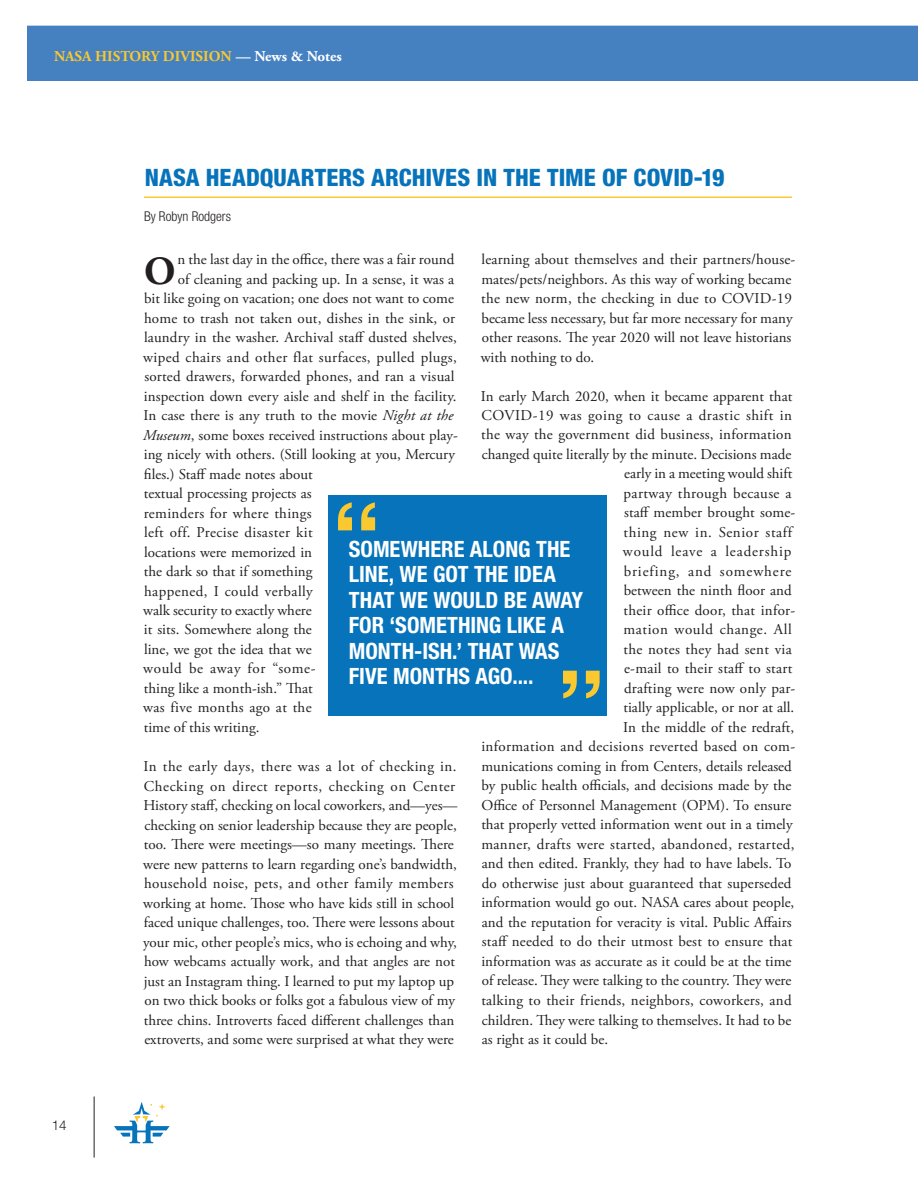
<style>
.page{position:relative;width:918px;height:1188px;background:#fff}
.page>*{position:absolute;margin:0;border:0;box-sizing:border-box;transform-origin:0 0}
.Body_First{font:700 39.9px "Adobe Garamond Pro";color:#231f20}
.H1A_Article_Title{font:800 condensed 24px "Helvetica Neue LT Std";color:#0673ba}
.Pullquote{font:700 condensed 22.5px/25.5px "Helvetica Neue LT Std";color:#fff}
.Body{font:15px/19.5px "Adobe Garamond Pro";color:#231f20}
.Body_First-2{font:15px "Adobe Garamond Pro";color:#231f20}
.Body-2{font:15px "Adobe Garamond Pro";letter-spacing:.02em;color:#231f20}
.Body_First-3{font:15px "Adobe Garamond Pro";letter-spacing:.025em;color:#231f20}
.Body-3{font:15px "Adobe Garamond Pro";letter-spacing:.025em;color:#231f20}
.Body_First-4{font:15px "Adobe Garamond Pro";letter-spacing:.03em;color:#231f20}
.Body-4{font:15px "Adobe Garamond Pro";letter-spacing:.04em;color:#231f20}
.Body-5{font:15px "Adobe Garamond Pro";letter-spacing:.06em;color:#231f20}
.Body-6{font:15px "Adobe Garamond Pro";letter-spacing:.035em;color:#231f20}
.t1{font:700 15px "Adobe Garamond Pro";color:#fac82f}
.Body-7{font:15px "Adobe Garamond Pro";letter-spacing:.03em;color:#231f20}
.Body_First-5{font:15px "Adobe Garamond Pro";letter-spacing:.04em;color:#231f20}
.Credits_under_H1{font:300 condensed 13.5px "Helvetica Neue LT Std";color:#231f20}
.t2{font:300 13.5px "Helvetica Neue LT Std";color:#231f20}
.s1{color:#fff}
.s2{font-style:italic}
</style>
<div class="page">
<hr style="left:94px;top:1097px;width:1px;height:60px;background:#231f20">
<div style="left:27px;top:26px;width:891px;height:55px;background:#4580c1"></div>
<hr style="left:144px;top:196px;width:648px;height:2px;background:#fac82f">
<div style="left:329px;top:495px;width:278px;height:221px;background:#0673ba"></div>
<svg style="left:563px;top:671px;width:37px;height:27px"></svg>
<svg style="left:338px;top:502px;width:37px;height:28px"></svg>
<svg style="left:114px;top:1102px;width:56px;height:41px"></svg>
<p class="t1" style="left:54px;top:47px;width:289px">NASA HISTORY DIVISION <span class="s1">— News &amp; Notes</span></p>
<p class="t2" style="left:52px;top:1117px;width:17px">14</p>
<h1 class="H1A_Article_Title" style="left:145px;top:163px;width:582px">NASA HEADQUARTERS ARCHIVES IN THE TIME OF COVID-19</h1>
<p class="Credits_under_H1" style="left:144px;top:208px;width:88px">By Robyn Rodgers</p>
<p class="Body_First" style="left:144px;top:248px;width:33px">O</p>
<p class="Body_First-2" style="left:177px;top:250px;width:278px">n the last day in the office, there was a fair round</p>
<p class="Body" style="left:481px;top:250px;width:316px">learning about themselves and their partners/house&shy;mates/pets/neighbors. As this way of working became the new norm, the checking in due to COVID-19 became less necessary, but far more necessary for many other reasons. The year 2020 will not leave historians with nothing to do.</p>
<p class="Body" style="left:481px;top:387px;width:313px">In early March 2020, when it became apparent that</p>
<p class="Body-6" style="left:481px;top:406px;width:312px">COVID-19 was going to cause a drastic shift in</p>
<p class="Body" style="left:481px;top:426px;width:312px">the way the government did business, information</p>
<p class="Body" style="left:482px;top:445px;width:311px">changed quite literally by the minute. Decisions made</p>
<p class="Body" style="left:624px;top:465px;width:170px">early in a meeting would shift</p>
<p class="Body-7" style="left:624px;top:484px;width:170px">partway through because a</p>
<p class="Body" style="left:624px;top:504px;width:173px">staff member brought some-</p>
<p class="Body-4" style="left:624px;top:523px;width:170px">thing new in. Senior staff</p>
<p class="Body-5" style="left:623px;top:543px;width:170px">would leave a leadership</p>
<p class="Body-5" style="left:624px;top:562px;width:169px">briefing, and somewhere</p>
<p class="Body" style="left:624px;top:582px;width:170px">between the ninth floor and</p>
<p class="Body-2" style="left:624px;top:601px;width:173px">their office door, that infor-</p>
<p class="Body-4" style="left:624px;top:621px;width:170px">mation would change. All</p>
<p class="Body-2" style="left:624px;top:640px;width:170px">the notes they had sent via</p>
<p class="Body" style="left:624px;top:660px;width:170px">e-mail to their staff to start</p>
<p class="Body" style="left:624px;top:679px;width:173px">drafting were now only par-</p>
<p class="Body" style="left:624px;top:699px;width:172px">tially applicable, or nor at all.</p>
<p class="Body" style="left:623px;top:718px;width:173px">In the middle of the redraft,</p>
<p class="Body-3" style="left:481px;top:738px;width:315px">information and decisions reverted based on com-</p>
<p class="Body" style="left:481px;top:757px;width:312px">munications coming in from Centers, details released</p>
<p class="Body" style="left:482px;top:777px;width:311px">by public health officials, and decisions made by the</p>
<p class="Body" style="left:481px;top:796px;width:311px">Office of Personnel Management (OPM). To ensure</p>
<p class="Body" style="left:481px;top:816px;width:313px">that properly vetted information went out in a timely</p>
<p class="Body-3" style="left:481px;top:835px;width:315px">manner, drafts were started, abandoned, restarted,</p>
<p class="Body" style="left:482px;top:855px;width:311px">and then edited. Frankly, they had to have labels. To</p>
<p class="Body" style="left:482px;top:874px;width:311px">do otherwise just about guaranteed that superseded</p>
<p class="Body" style="left:481px;top:894px;width:315px">information would go out. NASA cares about people,</p>
<p class="Body" style="left:482px;top:913px;width:311px">and the reputation for veracity is vital. Public Affairs</p>
<p class="Body" style="left:482px;top:933px;width:312px">staff needed to do their utmost best to ensure that</p>
<p class="Body" style="left:481px;top:952px;width:312px">information was as accurate as it could be at the time</p>
<p class="Body" style="left:482px;top:972px;width:311px">of release. They were talking to the country. They were</p>
<p class="Body-2" style="left:481px;top:991px;width:312px">talking to their friends, neighbors, coworkers, and</p>
<p class="Body" style="left:482px;top:1011px;width:311px">children. They were talking to themselves. It had to be</p>
<p class="Body" style="left:482px;top:1030px;width:128px">as right as it could be.</p>
<p class="Body_First-2" style="left:178px;top:270px;width:278px">of cleaning and packing up. In a sense, it was a</p>
<p class="Body_First-2" style="left:144px;top:289px;width:311px">bit like going on vacation; one does not want to come</p>
<p class="Body_First-2" style="left:144px;top:309px;width:313px">home to trash not taken out, dishes in the sink, or</p>
<p class="Body_First-2" style="left:144px;top:328px;width:314px">laundry in the washer. Archival staff dusted shelves,</p>
<p class="Body_First-3" style="left:143px;top:348px;width:315px">wiped chairs and other flat surfaces, pulled plugs,</p>
<p class="Body_First-2" style="left:144px;top:367px;width:312px">sorted drawers, forwarded phones, and ran a visual</p>
<p class="Body_First-2" style="left:144px;top:387px;width:314px">inspection down every aisle and shelf in the facility.</p>
<p class="Body_First-2" style="left:143px;top:406px;width:311px">In case there is any truth to the movie <span class="s2">Night at the</span></p>
<p class="Body_First-2" style="left:143px;top:426px;width:316px"><span class="s2">Museum</span>, some boxes received instructions about play-</p>
<p class="Body_First-2" style="left:144px;top:445px;width:313px">ing nicely with others. (Still looking at you, Mercury</p>
<p class="Body_First-2" style="left:144px;top:465px;width:170px">files.) Staff made notes about</p>
<p class="Body_First-2" style="left:144px;top:484px;width:169px">textual processing projects as</p>
<p class="Body_First-3" style="left:144px;top:504px;width:169px">reminders for where things</p>
<p class="Body_First-4" style="left:144px;top:523px;width:170px">left off. Precise disaster kit</p>
<p class="Body_First-2" style="left:144px;top:543px;width:170px">locations were memorized in</p>
<p class="Body_First-2" style="left:144px;top:562px;width:170px">the dark so that if something</p>
<p class="Body_First-4" style="left:144px;top:582px;width:170px">happened, I could verbally</p>
<p class="Body_First-2" style="left:143px;top:601px;width:170px">walk security to exactly where</p>
<p class="Body_First-2" style="left:144px;top:621px;width:169px">it sits. Somewhere along the</p>
<p class="Body_First-2" style="left:144px;top:640px;width:169px">line, we got the idea that we</p>
<p class="Body_First-5" style="left:143px;top:660px;width:174px">would be away for “some-</p>
<p class="Body_First-2" style="left:144px;top:679px;width:170px">thing like a month-ish.” That</p>
<p class="Body_First-3" style="left:143px;top:699px;width:170px">was five months ago at the</p>
<p class="Body_First-2" style="left:144px;top:718px;width:117px">time of this writing.</p>
<p class="Pullquote" style="left:349px;top:536px;width:236px">SOMEWHERE ALONG THE<br>LINE, WE GOT THE IDEA<br>THAT WE WOULD BE AWAY<br>FOR ‘SOMETHING LIKE A<br>MONTH-ISH.’ THAT WAS<br>FIVE MONTHS AGO....</p>
<p class="Body" style="left:143px;top:757px;width:316px">In the early days, there was a lot of checking in.<br>Checking on direct reports, checking on Center History staff, checking on local coworkers, and—yes— checking on senior leadership because they are people, too. There were meetings—so many meetings. There were new patterns to learn regarding one’s bandwidth, household noise, pets, and other family members working at home. Those who have kids still in school faced unique challenges, too. There were lessons about your mic, other people’s mics, who is echoing and why, how webcams actually work, and that angles are not just an Instagram thing. I learned to put my laptop up on two thick books or folks got a fabulous view of my three chins. Introverts faced different challenges than extroverts, and some were surprised at what they were</p>
</div>
